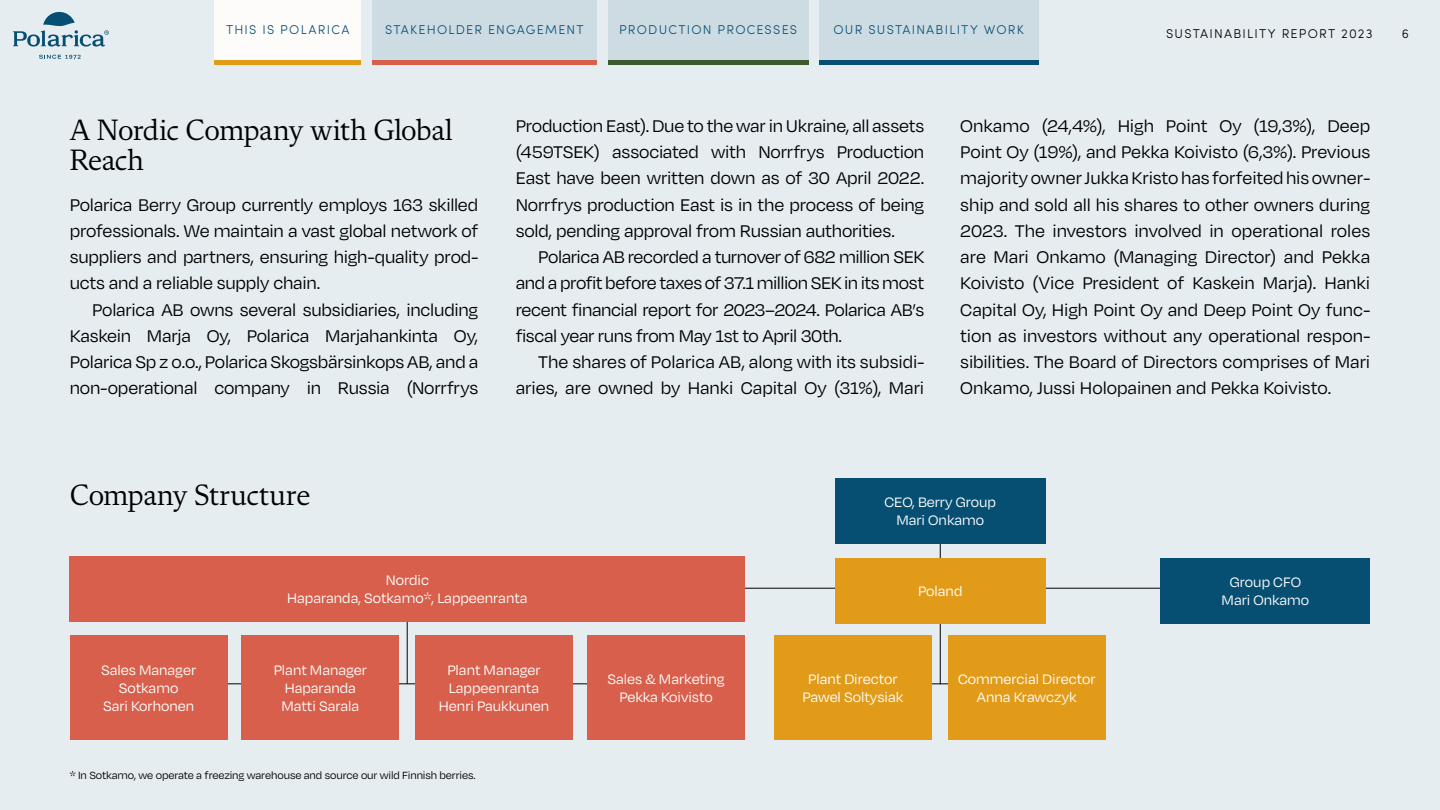
<style>
.page{position:relative;width:1440px;height:810px;background:#e6edf1}
.page>*{position:absolute;margin:0;border:0;box-sizing:border-box;transform-origin:0 0}
.t1{font:30px/30px "Flecha S";letter-spacing:-.01em;color:#000}
.t2{font:19.5px/26.2px "Degular";letter-spacing:-.01em;color:#000;text-align:justify}
.t3{font:15.75px/18px "Degular";color:#fff;text-align:center}
.t4{font:300 12.75px "Sofia Pro";letter-spacing:.095em;color:#084f73}
.t5{font:300 12.75px "Sofia Pro";letter-spacing:.09em;color:#000}
.t6{font:12px "Degular";letter-spacing:-.01em;color:#000}
</style>
<div class="page">
<div style="left:214px;top:59px;width:147px;height:6px;background:#e19b19"></div>
<div style="left:372px;top:59px;width:225px;height:6px;background:#d75f4b"></div>
<div style="left:608px;top:59px;width:201px;height:6px;background:#395a2f"></div>
<div style="left:819px;top:59px;width:219px;height:6px;background:#074f72"></div>
<div style="left:372px;top:0;width:225px;height:59px;background:#cddce3"></div>
<div style="left:608px;top:0;width:201px;height:59px;background:#cddce3"></div>
<div style="left:819px;top:0;width:219px;height:59px;background:#cddce3"></div>
<svg style="left:39px;top:55px;width:42px;height:4px"></svg>
<svg style="left:13px;top:12px;width:96px;height:35px"></svg>
<div style="left:214px;top:0;width:147px;height:59px;background:#fdfcfa"></div>
<hr style="left:494px;top:588px;width:770px;height:1px;background:#000">
<hr style="left:940px;top:478px;width:1px;height:206px;background:#000">
<hr style="left:141px;top:683px;width:450px;height:1px;background:#000">
<hr style="left:809px;top:683px;width:219px;height:1px;background:#000">
<hr style="left:407px;top:604px;width:1px;height:80px;background:#000">
<div style="left:835px;top:478px;width:210px;height:66px;background:#074f72"></div>
<div style="left:835px;top:558px;width:210px;height:66px;background:#e19b19"></div>
<div style="left:70px;top:556px;width:675px;height:66px;background:#d75f4b"></div>
<div style="left:415px;top:636px;width:158px;height:104px;background:#d75f4b"></div>
<div style="left:241px;top:636px;width:158px;height:104px;background:#d75f4b"></div>
<div style="left:774px;top:636px;width:158px;height:104px;background:#e19b19"></div>
<div style="left:948px;top:636px;width:158px;height:104px;background:#e19b19"></div>
<div style="left:587px;top:636px;width:158px;height:104px;background:#d75f4b"></div>
<div style="left:1161px;top:558px;width:209px;height:66px;background:#074f72"></div>
<div style="left:70px;top:636px;width:157px;height:104px;background:#d75f4b"></div>
<p class="t4" style="left:226px;top:21px;width:125px">THIS IS POLARICA</p>
<p class="t4" style="left:385px;top:21px;width:200px">STAKEHOLDER ENGAGEMENT</p>
<p class="t4" style="left:619px;top:21px;width:179px">PRODUCTION PROCESSES</p>
<p class="t4" style="left:833px;top:21px;width:192px">OUR SUSTAINABILITY WORK</p>
<p class="t5" style="left:1166px;top:24px;width:208px">SUSTAINABILITY REPORT 2023</p>
<p class="t5" style="left:1402px;top:24px;width:9px">6</p>
<h1 class="t1" style="left:70px;top:115px;width:385px">A Nordic Company with Global<br>Reach</h1>
<p class="t2" style="left:70px;top:191px;width:410px">Polarica Berry Group currently employs 163 skilled professionals. We maintain a vast global network of suppliers and partners, ensuring high-quality prod&shy;ucts and a reliable supply chain.</p>
<p class="t2" style="left:70px;top:296px;width:410px;text-indent:23px">Polarica AB owns several subsidiaries, including Kaskein Marja Oy, Polarica Marjahankinta Oy, Polarica Sp z o.o., Polarica Skogsbärsinkops AB, and a non-operational company in Russia (Norrfrys</p>
<h1 class="t1" style="left:70px;top:480px;width:242px">Company Structure</h1>
<p class="t2" style="left:516px;top:112px;width:410px">Production East). Due to the war in Ukraine, all assets (459TSEK) associated with Norrfrys Production East have been written down as of 30 April 2022.<br>Norrfrys production East is in the process of being sold, pending approval from Russian authorities.</p>
<p class="t2" style="left:516px;top:243px;width:410px;text-indent:23px">Polarica AB recorded a turnover of 682 million SEK and a profit before taxes of 37.1 million SEK in its most recent financial report for 2023–2024. Polarica AB’s fiscal year runs from May 1st to April 30th.</p>
<p class="t2" style="left:516px;top:348px;width:410px;text-align:right">The shares of Polarica AB, along with its sub sidi&shy;aries, are owned by Hanki Capital Oy (31%), Mari</p>
<p class="t2" style="left:960px;top:112px;width:411px">Onkamo (24,4%), High Point Oy (19,3%), Deep Point Oy (19%), and Pekka Koivisto (6,3%). Previous majority owner Jukka Kristo has forfeited his owner&shy;ship and sold all his shares to other owners during 2023. The investors involved in operational roles are Mari Onkamo (Managing Director) and Pekka Koivisto (Vice President of Kaskein Marja). Hanki Capital Oy, High Point Oy and Deep Point Oy func&shy;tion as investors without any operational respon&shy;sibilities. The Board of Directors comprises of Mari Onkamo, Jussi Holopainen and Pekka Koivisto.</p>
<p class="t3" style="left:884px;top:493px;width:113px">CEO, Berry Group<br>Mari Onkamo</p>
<p class="t3" style="left:101px;top:661px;width:97px">Sales Manager<br>Sotkamo<br>Sari Korhonen</p>
<p class="t3" style="left:287px;top:570px;width:242px">Nordic<br>Haparanda, Sotkamo*, Lappeenranta</p>
<p class="t3" style="left:918px;top:582px;width:46px">Poland</p>
<p class="t3" style="left:274px;top:661px;width:95px">Plant Manager<br>Haparanda<br>Matti Sarala</p>
<p class="t3" style="left:803px;top:670px;width:102px">Plant Director<br>Pawel Soltysiak</p>
<p class="t3" style="left:958px;top:670px;width:139px">Commercial Director<br>Anna Krawczyk</p>
<p class="t3" style="left:439px;top:661px;width:112px">Plant Manager<br>Lappeenranta<br>Henri Paukkunen</p>
<p class="t3" style="left:607px;top:670px;width:119px">Sales &amp; Marketing<br>Pekka Koivisto</p>
<p class="t6" style="left:70px;top:768px;width:408px">* In Sotkamo, we operate a freezing warehouse and source our wild Finnish berries.</p>
<p class="t3" style="left:1222px;top:573px;width:89px">Group CFO<br>Mari Onkamo</p>
</div>
